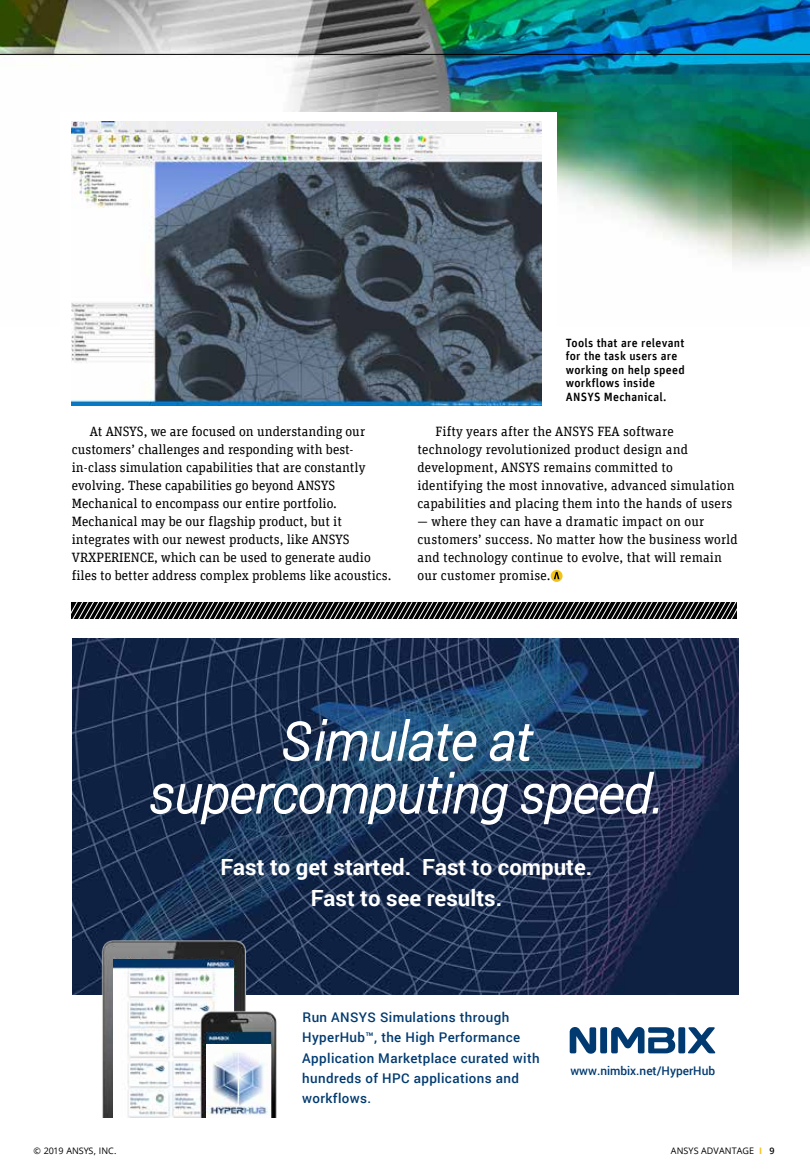
<style>
.page{position:relative;width:810px;height:1175px;background:#fff}
.page>*{position:absolute;margin:0;border:0;box-sizing:border-box;transform-origin:0 0}
.t1{font:italic 300 52.8px/52.8px "Roboto";color:#fff;text-align:center}
.t2{font:700 22.35px/31.2px "Roboto";color:#fff;text-align:center}
.t3{font:13.5px/18px "Unit Slab Offc Pro";color:#000}
.t4{font:500 13.35px/20.1px "Roboto";letter-spacing:.03em;color:#003a70}
.t5{font:500 12px/13.5px "Unit Offc Pro";letter-spacing:.02em;color:#000}
.t6{font:500 11.85px "Roboto";color:#003a70}
.t7{font:9px "Open Sans";letter-spacing:.01em;color:#000}
.s1{font-weight:700;color:#f3c317}
.s2{font-weight:600}
</style>
<div class="page">
<img style="left:0;top:0;width:810px;height:263px">
<hr style="left:0;top:54px;width:810px;height:1px;background:#000">
<div style="left:60px;top:113px;width:497px;height:300px;background:#fff"></div>
<img style="left:71px;top:121px;width:470px;height:284px">
<svg style="left:551px;top:570px;width:12px;height:12px"></svg>
<svg style="left:554px;top:572px;width:5px;height:7px"></svg>
<svg style="left:71px;top:602px;width:666px;height:17px;background:#373737"></svg>
<img style="left:73px;top:638px;width:665px;height:356px">
<svg style="left:570px;top:1027px;width:145px;height:27px"></svg>
<img style="left:80px;top:923px;width:186px;height:194px">
<img style="left:113px;top:959px;width:120px;height:158px">
<img style="left:194px;top:1006px;width:83px;height:111px">
<img style="left:207px;top:1044px;width:63px;height:73px">
<p class="t5" style="left:566px;top:335px;width:120px">Tools that are relevant for the task users are working on help speed workflows inside<br>ANSYS Mechanical.</p>
<p class="t3" style="left:72px;top:422px;width:321px;text-indent:18px">At ANSYS, we are focused on understanding our customers’ challenges and responding with best&shy;in-class simulation capabilities that are constantly evolving. These capabilities go beyond ANSYS Mechanical to encompass our entire portfolio.<br>Mechanical may be our flagship product, but it integrates with our newest products, like ANSYS VRXPERIENCE, which can be used to generate audio files to better address complex problems like acoustics.</p>
<p class="t3" style="left:418px;top:422px;width:319px;text-indent:18px">Fifty years after the ANSYS FEA software technology revolutionized product design and development, ANSYS remains committed to identifying the most innovative, advanced simulation capabilities and placing them into the hands of users</p>
<p class="t3" style="left:418px;top:512px;width:322px">— where they can have a dramatic impact on our customers’ success. No matter how the business world and technology continue to evolve, that will remain our customer promise.</p>
<h1 class="t1" style="left:149px;top:713px;width:516px">Simulate at supercomputing speed.</h1>
<h2 class="t2" style="left:220px;top:850px;width:373px">Fast to get started. Fast to compute.<br>Fast to see results.</h2>
<p class="t4" style="left:302px;top:1007px;width:239px">Run ANSYS Simulations through<br>HyperHub™, the High Performance<br>Application Marketplace curated with hundreds of HPC applications and workflows.</p>
<p class="t6" style="left:570px;top:1062px;width:146px">www.nimbix.net/HyperHub</p>
<p class="t7" style="left:34px;top:1144px;width:84px">© 2019 ANSYS, INC.</p>
<p class="t7" style="left:671px;top:1144px;width:105px">ANSYS ADVANTAGE <span class="s1">I</span> <span class="s2">9</span></p>
</div>
